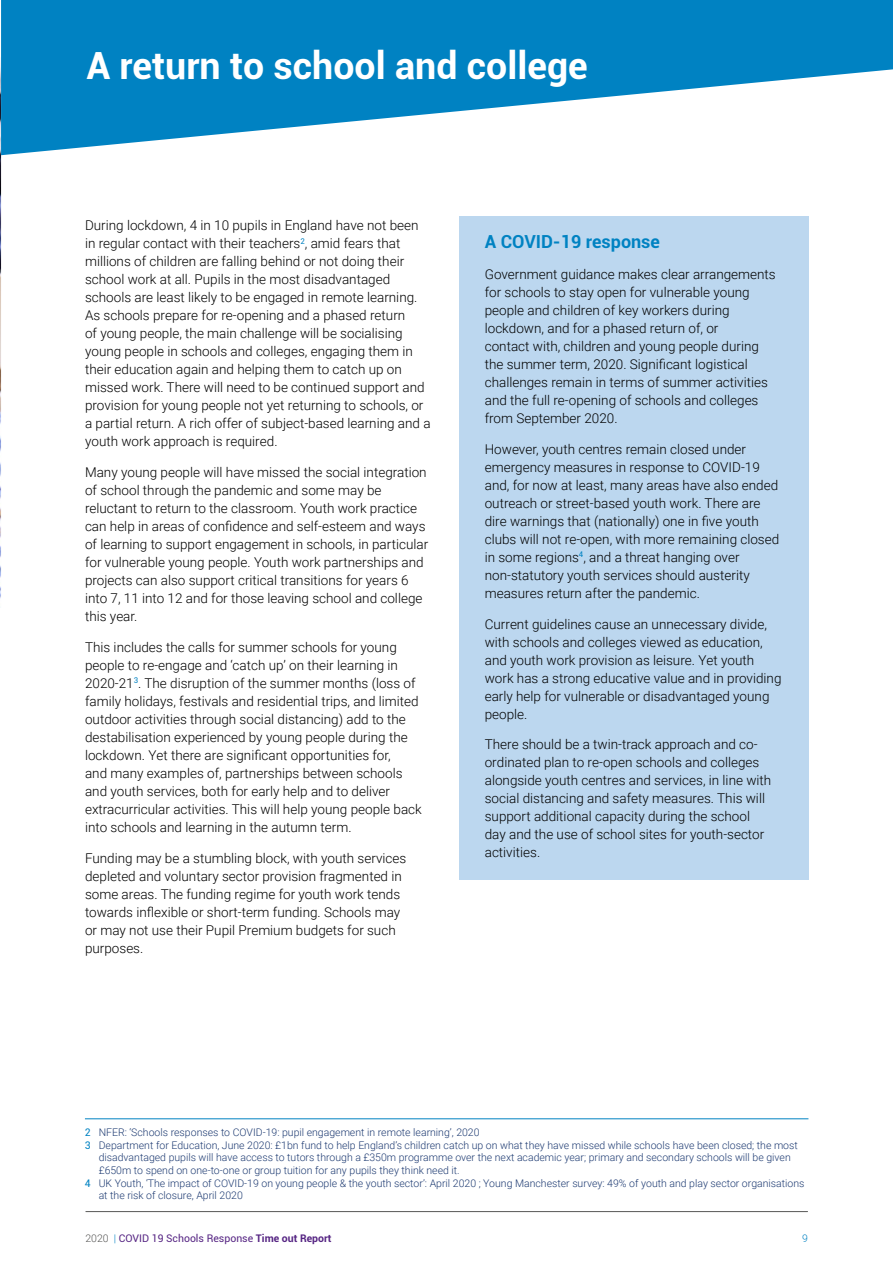
<style>
.page{position:relative;width:893px;height:1263px;background:#fff}
.page>*{position:absolute;margin:0;border:0;box-sizing:border-box;transform-origin:0 0}
.t1{font:700 37.5px "Roboto";color:#fff}
.t2{font:700 18px "Roboto";color:#0082c2}
.t3{font:300 13.5px/18px "Roboto";color:#000}
.t4{font:300 10.5px "Roboto";color:#1e3b72}
.t5{font:10.5px "Roboto";color:#562583}
.t6{font:300 10.5px "Roboto";color:#0082c2}
.s1{font-weight:400;color:#0082c2}
.s2{font-weight:300;color:#575756}
.s3{font-weight:300;color:#0082c2}
.s4{font-weight:700}
</style>
<div class="page">
<hr style="left:86px;top:1211px;width:721px;height:1px;background:#575756">
<img style="left:0;top:61px;width:1px;height:538px">
<div style="left:459px;top:216px;width:349px;height:663px;background:#bcd7ef"></div>
<svg style="left:1px;top:0;width:892px;height:155px;fill:#0082c2"></svg>
<hr style="left:85px;top:1118px;width:723px;height:1px;background:#0082c2">
<h1 class="t1" style="left:86px;top:39px;width:503px">A return to school and college</h1>
<p class="t3" style="left:85px;top:216px;width:347px">During lockdown, 4 in 10 pupils in England have not been in regular contact with their teachers<sup>2</sup>, amid fears that millions of children are falling behind or not doing their school work at all. Pupils in the most disadvantaged schools are least likely to be engaged in remote learning.<br>As schools prepare for re-opening and a phased return<br>of young people, the main challenge will be socialising young people in schools and colleges, engaging them in their education again and helping them to catch up on missed work. There will need to be continued support and provision for young people not yet returning to schools, or a partial return. A rich offer of subject-based learning and a youth work approach is required.</p>
<p class="t3" style="left:85px;top:463px;width:345px">Many young people will have missed the social integration of school through the pandemic and some may be reluctant to return to the classroom. Youth work practice can help in areas of confidence and self-esteem and ways of learning to support engagement in schools, in particular for vulnerable young people. Youth work partnerships and projects can also support critical transitions for years 6 into 7, 11 into 12 and for those leaving school and college this year.</p>
<p class="t3" style="left:85px;top:637px;width:338px">This includes the calls for summer schools for young people to re-engage and ‘catch up’ on their learning in 2020-21<sup>3</sup>. The disruption of the summer months (loss of family holidays, festivals and residential trips, and limited outdoor activities through social distancing) add to the destabilisation experienced by young people during the lockdown. Yet there are significant opportunities for,<br>and many examples of, partnerships between schools and youth services, both for early help and to deliver extracurricular activities. This will help young people back into schools and learning in the autumn term.</p>
<p class="t3" style="left:85px;top:848px;width:323px">Funding may be a stumbling block, with youth services depleted and voluntary sector provision fragmented in some areas. The funding regime for youth work tends towards inflexible or short-term funding. Schools may or may not use their Pupil Premium budgets for such purposes.</p>
<h2 class="t2" style="left:485px;top:229px;width:177px">A COVID-19 response</h2>
<p class="t3" style="left:485px;top:265px;width:292px">Government guidance makes clear arrangements for schools to stay open for vulnerable young people and children of key workers during lockdown, and for a phased return of, or<br>contact with, children and young people during the summer term, 2020. Significant logistical challenges remain in terms of summer activities and the full re-opening of schools and colleges from September 2020.</p>
<p class="t3" style="left:485px;top:439px;width:296px">However, youth centres remain closed under emergency measures in response to COVID-19 and, for now at least, many areas have also ended outreach or street-based youth work. There are dire warnings that (nationally) one in five youth clubs will not re-open, with more remaining closed in some regions<sup>4</sup>, and a threat hanging over non-statutory youth services should austerity measures return after the pandemic.</p>
<p class="t3" style="left:485px;top:614px;width:298px">Current guidelines cause an unnecessary divide, with schools and colleges viewed as education, and youth work provision as leisure. Yet youth work has a strong educative value and in providing early help for vulnerable or disadvantaged young people.</p>
<p class="t3" style="left:485px;top:735px;width:288px">There should be a twin-track approach and co&shy;ordinated plan to re-open schools and colleges alongside youth centres and services, in line with social distancing and safety measures. This will support additional capacity during the school day and the use of school sites for youth-sector activities.</p>
<p class="t4" style="left:85px;top:1125px;width:396px"><span class="s1">2</span> NFER: ‘Schools responses to COVID-19: pupil engagement in remote learning’, 2020</p>
<p class="t4" style="left:85px;top:1138px;width:714px"><span class="s1">3</span> Department for Education, June 2020: £1bn fund to help England’s children catch up on what they have missed while schools have been closed; the most</p>
<p class="t4" style="left:99px;top:1150px;width:694px">disadvantaged pupils will have access to tutors through a £350m programme over the next academic year; primary and secondary schools will be given</p>
<p class="t4" style="left:99px;top:1163px;width:363px">£650m to spend on one-to-one or group tuition for any pupils they think need it.</p>
<p class="t4" style="left:85px;top:1175px;width:721px"><span class="s1">4</span> UK Youth, ‘The impact of COVID-19 on young people &amp; the youth sector’: April 2020 ; Young Manchester survey: 49% of youth and play sector organisations</p>
<p class="t4" style="left:99px;top:1188px;width:146px">at the risk of closure, April 2020</p>
<p class="t5" style="left:85px;top:1231px;width:248px"><span class="s2">2020</span> <span class="s3">|</span> COVID 19 Schools Response <span class="s4">Time out Report</span></p>
<p class="t6" style="left:802px;top:1231px;width:7px">9</p>
</div>
